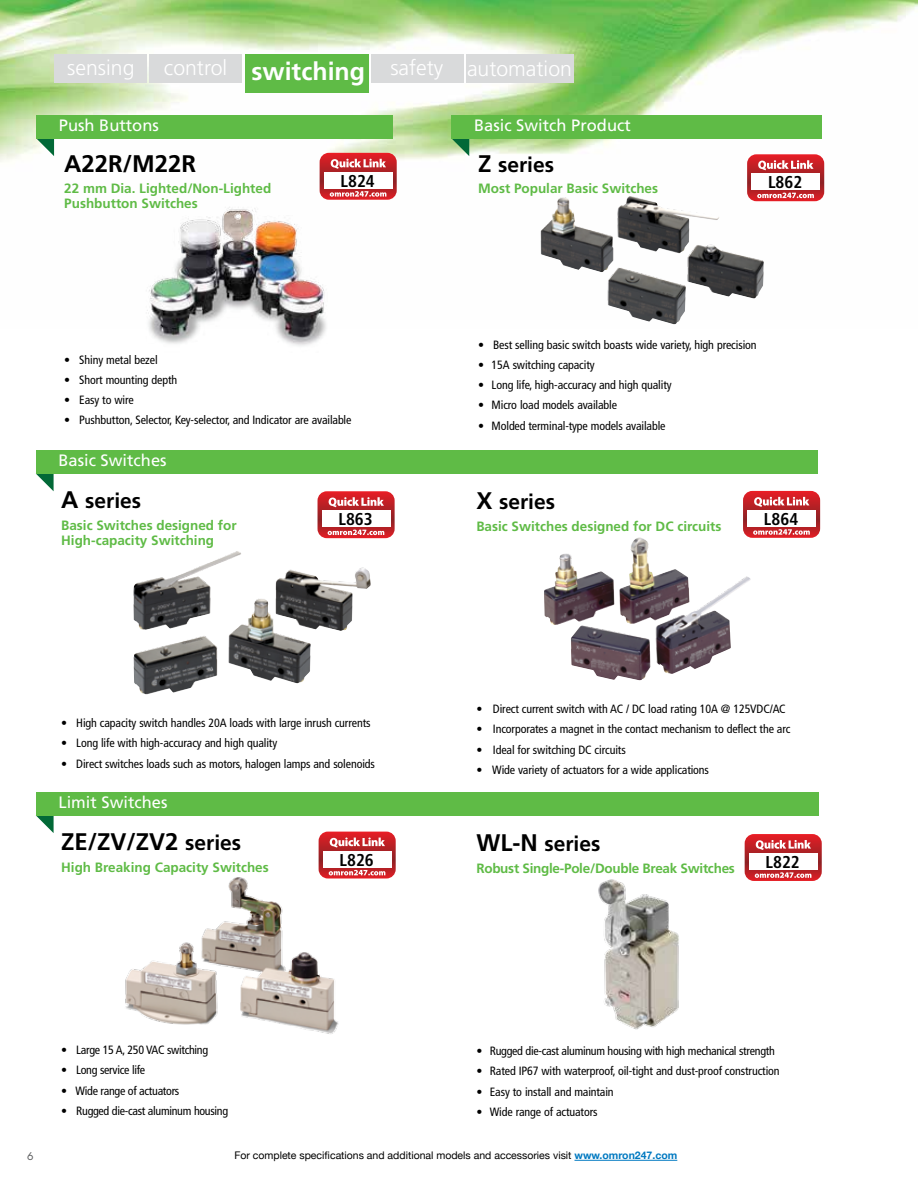
<style>
.page{position:relative;width:918px;height:1188px;background:#fff}
.page>*{position:absolute;margin:0;border:0;box-sizing:border-box;transform-origin:0 0}
.t1{font:700 24px "Frutiger";color:#000}
.t2{font:300 21.15px "Frutiger";color:#fff}
.t3{font:700 21px "Frutiger";color:#000}
.t4{font:700 condensed 17.1px "Frutiger";color:#000}
.t5{font:16.5px "Frutiger";color:#fff}
.t6{font:700 13.5px/15px "Frutiger";color:#5fbb46}
.t7{font:700 13.5px "Frutiger";letter-spacing:-.02em;color:#5fbb46}
.t8{font:condensed 12px "Frutiger";letter-spacing:-.01em;color:#000}
.t9{font:10.5px "Helvetica Neue";color:#000}
.t10{font:10.5px "Futura";color:#58595b}
.s1{font-weight:700;font-size:24.9px}
.s2{font-size:24px}
.s3{font-size:21px}
.s4{font-weight:700;color:#0079c1}
</style>
<div class="page">
<img style="left:0;top:0;width:918px;height:325px">
<hr style="left:574px;top:1160px;width:103px;height:1px;background:#0079c1">
<svg style="left:320px;top:153px;width:77px;height:47px"></svg>
<svg style="left:747px;top:154px;width:77px;height:47px"></svg>
<svg style="left:318px;top:491px;width:77px;height:47px"></svg>
<svg style="left:743px;top:491px;width:77px;height:47px"></svg>
<svg style="left:745px;top:834px;width:77px;height:47px"></svg>
<img style="left:139px;top:198px;width:204px;height:148px">
<img style="left:125px;top:877px;width:214px;height:157px">
<img style="left:598px;top:879px;width:81px;height:151px">
<img style="left:544px;top:537px;width:202px;height:88px">
<img style="left:540px;top:196px;width:224px;height:128px">
<img style="left:133px;top:551px;width:238px;height:144px">
<div style="left:245px;top:54px;width:124px;height:39px;background:#5fbb46"></div>
<div style="left:55px;top:54px;width:92px;height:29px;background:#d9dadb"></div>
<div style="left:149px;top:54px;width:93px;height:29px;background:#d9dadb"></div>
<div style="left:371px;top:54px;width:92px;height:29px;background:#d9dadb"></div>
<svg style="left:36px;top:138px;width:18px;height:18px"></svg>
<svg style="left:451px;top:138px;width:18px;height:18px"></svg>
<svg style="left:36px;top:474px;width:18px;height:17px"></svg>
<svg style="left:36px;top:815px;width:18px;height:18px"></svg>
<div style="left:36px;top:115px;width:357px;height:23px;background:#5fbb46"></div>
<div style="left:451px;top:115px;width:371px;height:23px;background:#5fbb46"></div>
<div style="left:36px;top:450px;width:782px;height:24px;background:#5fbb46"></div>
<div style="left:36px;top:792px;width:783px;height:23px;background:#5fbb46"></div>
<div style="left:466px;top:55px;width:108px;height:28px;background:#d9dadb"></div>
<svg style="left:319px;top:832px;width:77px;height:47px"></svg>
<h2 class="t2" style="left:67px;top:56px;width:69px">sensing</h2>
<h2 class="t2" style="left:164px;top:56px;width:281px">control <span class="s1">switching</span> safety</h2>
<h2 class="t2" style="left:467px;top:56px;width:106px">automation</h2>
<h3 class="t5" style="left:59px;top:116px;width:101px">Push Buttons</h3>
<h3 class="t5" style="left:474px;top:116px;width:158px">Basic Switch Product</h3>
<h1 class="t1" style="left:64px;top:149px;width:134px">A22R/M22R</h1>
<p class="t6" style="left:64px;top:181px;width:209px">22 mm Dia. Lighted/Non-Lighted<br>Pushbutton Switches</p>
<h3 class="t3" style="left:478px;top:152px;width:78px"><span class="s2">Z</span> series</h3>
<p class="t6" style="left:478px;top:181px;width:182px">Most Popular Basic Switches</p>
<h3 class="t4" style="left:341px;top:171px;width:36px">L824</h3>
<h3 class="t4" style="left:768px;top:172px;width:36px">L862</h3>
<p class="t8" style="left:64px;top:352px;width:95px">• Shiny metal bezel</p>
<p class="t8" style="left:64px;top:373px;width:115px">• Short mounting depth</p>
<p class="t8" style="left:64px;top:393px;width:71px">• Easy to wire</p>
<p class="t8" style="left:64px;top:413px;width:289px">• Pushbutton, Selector, Key-selector, and Indicator are available</p>
<h3 class="t5" style="left:58px;top:451px;width:110px">Basic Switches</h3>
<p class="t8" style="left:478px;top:337px;width:280px">• Best selling basic switch boasts wide variety, high precision</p>
<p class="t8" style="left:478px;top:358px;width:118px">• 15A switching capacity</p>
<p class="t8" style="left:478px;top:378px;width:195px">• Long life, high-accuracy and high quality</p>
<p class="t8" style="left:478px;top:398px;width:140px">• Micro load models available</p>
<p class="t8" style="left:478px;top:418px;width:189px">• Molded terminal-type models available</p>
<h3 class="t3" style="left:61px;top:489px;width:82px"><span class="s2">A</span> series</h3>
<p class="t6" style="left:61px;top:518px;width:177px">Basic Switches designed for<br>High-capacity Switching</p>
<h3 class="t3" style="left:476px;top:490px;width:80px"><span class="s2">X</span> series</h3>
<p class="t6" style="left:476px;top:519px;width:247px">Basic Switches designed for DC circuits</p>
<h3 class="t4" style="left:338px;top:509px;width:36px">L863</h3>
<h3 class="t4" style="left:764px;top:509px;width:36px">L864</h3>
<p class="t8" style="left:61px;top:716px;width:311px">• High capacity switch handles 20A loads with large inrush currents</p>
<p class="t8" style="left:61px;top:736px;width:218px">• Long life with high-accuracy and high quality</p>
<p class="t8" style="left:61px;top:757px;width:315px">• Direct switches loads such as motors, halogen lamps and solenoids</p>
<h3 class="t5" style="left:58px;top:793px;width:111px">Limit Switches</h3>
<h1 class="t1" style="left:61px;top:828px;width:182px">ZE/ZV/ZV2 <span class="s3">series</span></h1>
<p class="t6" style="left:61px;top:860px;width:209px">High Breaking Capacity Switches</p>
<p class="t8" style="left:61px;top:1043px;width:148px">• Large 15 A, 250 VAC switching</p>
<p class="t8" style="left:61px;top:1063px;width:85px">• Long service life</p>
<p class="t8" style="left:61px;top:1083px;width:120px">• Wide range of actuators</p>
<p class="t8" style="left:61px;top:1104px;width:168px">• Rugged die-cast aluminum housing</p>
<h3 class="t4" style="left:340px;top:849px;width:36px">L826</h3>
<p class="t8" style="left:476px;top:702px;width:311px">• Direct current switch with AC / DC load rating 10A @ 125VDC/AC</p>
<p class="t8" style="left:476px;top:722px;width:316px">• Incorporates a magnet in the contact mechanism to deflect the arc</p>
<p class="t8" style="left:476px;top:743px;width:151px">• Ideal for switching DC circuits</p>
<p class="t8" style="left:476px;top:763px;width:234px">• Wide variety of actuators for a wide applications</p>
<h3 class="t3" style="left:476px;top:831px;width:125px"><span class="s2">WL-N</span> series</h3>
<p class="t7" style="left:476px;top:860px;width:260px">Robust Single-Pole/Double Break Switches</p>
<h3 class="t4" style="left:766px;top:852px;width:36px">L822</h3>
<p class="t8" style="left:476px;top:1044px;width:300px">• Rugged die-cast aluminum housing with high mechanical strength</p>
<p class="t8" style="left:476px;top:1064px;width:305px">• Rated IP67 with waterproof, oil-tight and dust-proof construction</p>
<p class="t8" style="left:476px;top:1084px;width:139px">• Easy to install and maintain</p>
<p class="t8" style="left:476px;top:1105px;width:123px">• Wide range of actuators</p>
<p class="t10" style="left:27px;top:1150px;width:8px">6</p>
<p class="t9" style="left:234px;top:1148px;width:444px">For complete specifications and additional models and accessories visit <span class="s4">www.omron247.com</span></p>
</div>
